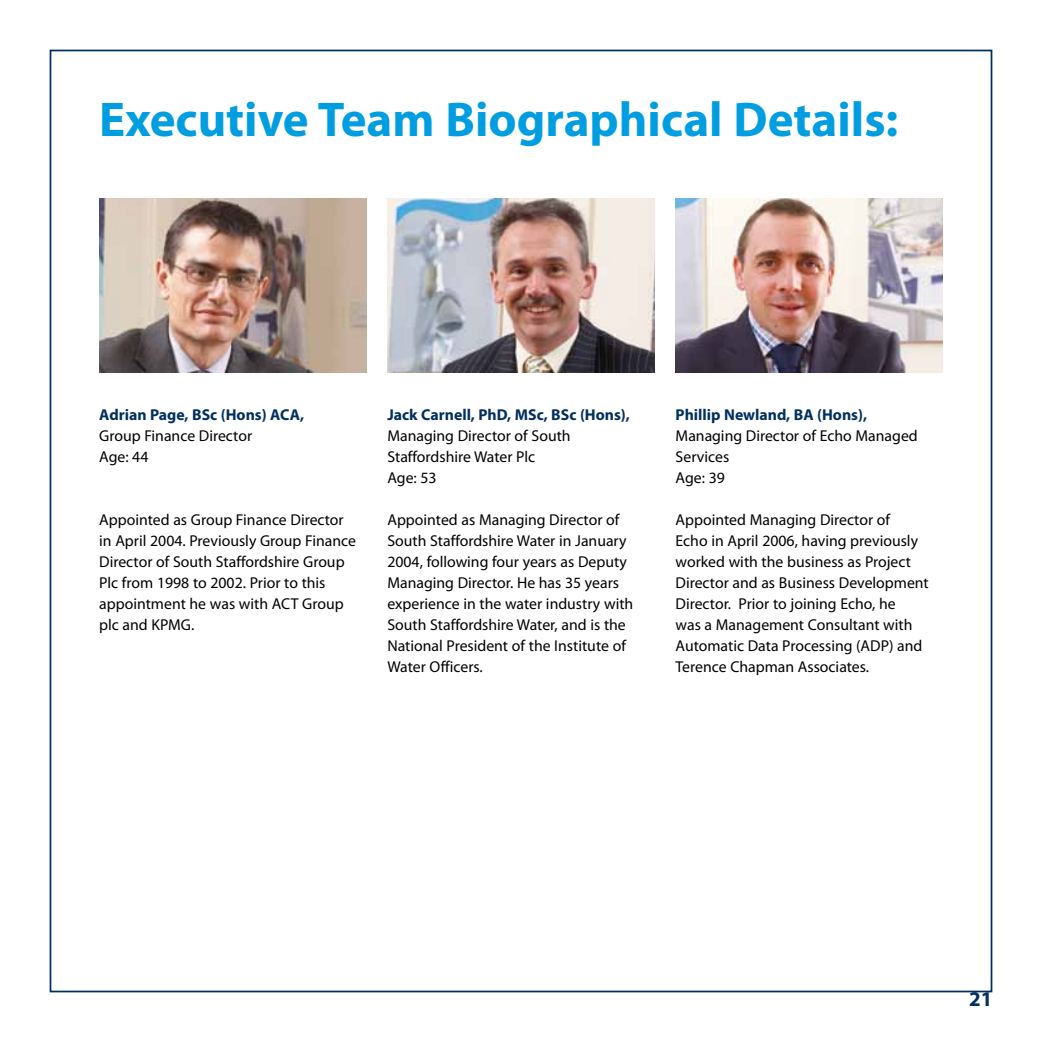
<style>
.page{position:relative;width:1042px;height:1042px;background:#fff}
.page>*{position:absolute;margin:0;border:0;box-sizing:border-box;transform-origin:0 0}
.t1{font:700 49px "Myriad Pro";color:#009ee0}
.t2{font:700 21px "Myriad Pro";color:#002f60}
.t3{font:15.75px/21px "Myriad Pro";color:#000}
.t4{font:700 15.75px "Myriad Pro";color:#002f60}
</style>
<div class="page">
<div style="left:50px;top:50px;width:942px;height:942px;background:#fff;border:2px solid #002f60"></div>
<img style="left:99px;top:198px;width:267px;height:174px">
<img style="left:387px;top:198px;width:267px;height:174px">
<img style="left:675px;top:198px;width:268px;height:174px">
<h1 class="t1" style="left:99px;top:88px;width:800px">Executive Team Biographical Details:</h1>
<p class="t4" style="left:99px;top:404px;width:206px">Adrian Page, BSc (Hons) ACA,</p>
<p class="t3" style="left:99px;top:425px;width:154px">Group Finance Director<br>Age: 44</p>
<p class="t3" style="left:99px;top:509px;width:258px">Appointed as Group Finance Director in April 2004. Previously Group Finance<br>Director of South Staffordshire Group<br>Plc from 1998 to 2002. Prior to this appointment he was with ACT Group plc and KPMG.</p>
<p class="t4" style="left:387px;top:404px;width:244px">Jack Carnell, PhD, MSc, BSc (Hons),</p>
<p class="t3" style="left:387px;top:425px;width:185px">Managing Director of South<br>Staffordshire Water Plc<br>Age: 53</p>
<p class="t3" style="left:387px;top:509px;width:247px">Appointed as Managing Director of South Staffordshire Water in January 2004, following four years as Deputy Managing Director. He has 35 years experience in the water industry with South Staffordshire Water, and is the National President of the Institute of Water Officers.</p>
<p class="t4" style="left:675px;top:404px;width:193px">Phillip Newland, BA (Hons),</p>
<p class="t3" style="left:675px;top:425px;width:244px">Managing Director of Echo Managed<br>Services<br>Age: 39</p>
<p class="t3" style="left:675px;top:509px;width:255px">Appointed Managing Director of<br>Echo in April 2006, having previously worked with the business as Project Director and as Business Development Director. Prior to joining Echo, he<br>was a Management Consultant with Automatic Data Processing (ADP) and Terence Chapman Associates.</p>
<h2 class="t2" style="left:969px;top:985px;width:25px">21</h2>
</div>
